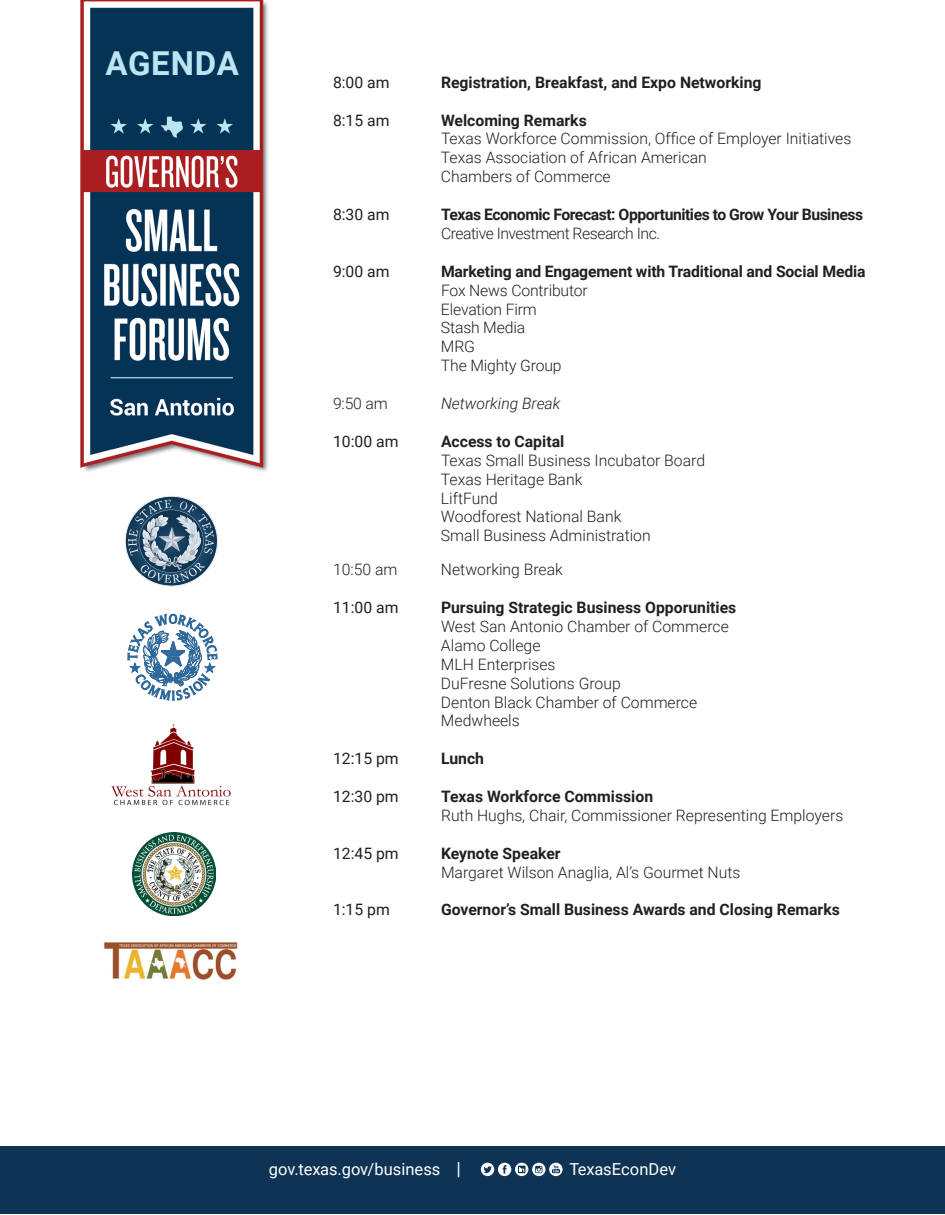
<style>
.page{position:relative;width:945px;height:1215px;background:#fff}
.page>*{position:absolute;margin:0;border:0;box-sizing:border-box;transform-origin:0 0}
.t1{font:700 33px "Roboto";letter-spacing:.025em;color:#bce5f1}
.t2{font:16.5px "Roboto";color:#fff}
.t3{font:300 15.75px "Roboto";color:#231f20}
.t4{font:700 15.75px "Roboto";color:#231f20}
.t5{font:15.75px "Roboto";color:#231f20}
.t6{font:700 15.75px "Roboto";letter-spacing:-.03em;color:#231f20}
.t7{font:300 15.75px "Roboto";letter-spacing:-.03em;color:#231f20}
.t8{font:italic 300 15.75px "Roboto";color:#231f20}
.s1{font-size:18.15px}
</style>
<div class="page">
<img style="left:80px;top:0;width:188px;height:472px">
<div style="left:0;top:1146px;width:945px;height:68px;background:#0e3354"></div>
<svg style="left:125px;top:496px;width:93px;height:91px"></svg>
<svg style="left:128px;top:613px;width:89px;height:88px"></svg>
<img style="left:111px;top:723px;width:120px;height:83px">
<img style="left:133px;top:833px;width:82px;height:82px">
<img style="left:103px;top:941px;width:135px;height:40px">
<svg style="left:481px;top:1163px;width:82px;height:13px"></svg>
<p class="t1" style="left:105px;top:40px;width:135px">AGENDA</p>
<p class="t5" style="left:333px;top:71px;width:58px">8:00 am</p>
<p class="t4" style="left:441px;top:71px;width:322px">Registration, Breakfast, and Expo Networking</p>
<p class="t5" style="left:333px;top:109px;width:58px">8:15 am</p>
<p class="t4" style="left:441px;top:109px;width:147px">Welcoming Remarks</p>
<p class="t3" style="left:441px;top:128px;width:412px">Texas Workforce Commission, Office of Employer Initiatives</p>
<p class="t3" style="left:441px;top:147px;width:267px">Texas Association of African American</p>
<p class="t3" style="left:441px;top:166px;width:171px">Chambers of Commerce</p>
<p class="t5" style="left:333px;top:203px;width:58px">8:30 am</p>
<p class="t6" style="left:441px;top:203px;width:424px">Texas Economic Forecast: Opportunities to Grow Your Business</p>
<p class="t7" style="left:441px;top:222px;width:221px">Creative Investment Research Inc.</p>
<p class="t5" style="left:333px;top:260px;width:58px">9:00 am</p>
<p class="t4" style="left:441px;top:260px;width:426px">Marketing and Engagement with Traditional and Social Media</p>
<p class="t3" style="left:441px;top:279px;width:148px">Fox News Contributor</p>
<p class="t3" style="left:441px;top:298px;width:97px">Elevation Firm</p>
<p class="t3" style="left:441px;top:317px;width:86px">Stash Media</p>
<p class="t3" style="left:441px;top:336px;width:36px">MRG</p>
<p class="t3" style="left:441px;top:355px;width:122px">The Mighty Group</p>
<p class="t3" style="left:333px;top:392px;width:56px">9:50 am</p>
<p class="t8" style="left:441px;top:392px;width:121px">Networking Break</p>
<p class="t5" style="left:333px;top:430px;width:67px">10:00 am</p>
<p class="t4" style="left:441px;top:430px;width:125px">Access to Capital</p>
<p class="t3" style="left:441px;top:449px;width:266px">Texas Small Business Incubator Board</p>
<p class="t3" style="left:441px;top:468px;width:143px">Texas Heritage Bank</p>
<p class="t3" style="left:441px;top:487px;width:58px">LiftFund</p>
<p class="t3" style="left:441px;top:506px;width:182px">Woodforest National Bank</p>
<p class="t3" style="left:441px;top:525px;width:211px">Small Business Administration</p>
<p class="t3" style="left:333px;top:559px;width:66px">10:50 am</p>
<p class="t3" style="left:441px;top:559px;width:123px">Networking Break</p>
<p class="t5" style="left:333px;top:596px;width:67px">11:00 am</p>
<p class="t4" style="left:441px;top:596px;width:297px">Pursuing Strategic Business Opporunities</p>
<p class="t3" style="left:441px;top:615px;width:289px">West San Antonio Chamber of Commerce</p>
<p class="t3" style="left:441px;top:634px;width:101px">Alamo College</p>
<p class="t3" style="left:441px;top:653px;width:116px">MLH Enterprises</p>
<p class="t3" style="left:441px;top:672px;width:181px">DuFresne Solutions Group</p>
<p class="t3" style="left:441px;top:691px;width:258px">Denton Black Chamber of Commerce</p>
<p class="t3" style="left:441px;top:710px;width:80px">Medwheels</p>
<p class="t5" style="left:333px;top:748px;width:67px">12:15 pm</p>
<p class="t4" style="left:441px;top:748px;width:45px">Lunch</p>
<p class="t5" style="left:333px;top:785px;width:67px">12:30 pm</p>
<p class="t4" style="left:441px;top:785px;width:214px">Texas Workforce Commission</p>
<p class="t3" style="left:441px;top:804px;width:404px">Ruth Hughs, Chair, Commissioner Representing Employers</p>
<p class="t5" style="left:333px;top:842px;width:67px">12:45 pm</p>
<p class="t4" style="left:441px;top:842px;width:121px">Keynote Speaker</p>
<p class="t3" style="left:441px;top:861px;width:301px">Margaret Wilson Anaglia, Al’s Gourmet Nuts</p>
<p class="t5" style="left:333px;top:899px;width:58px">1:15 pm</p>
<p class="t4" style="left:441px;top:899px;width:400px">Governor’s Small Business Awards and Closing Remarks</p>
<p class="t2" style="left:269px;top:1158px;width:194px">gov.texas.gov/business <span class="s1">|</span></p>
<p class="t2" style="left:569px;top:1158px;width:108px">TexasEconDev</p>
</div>
